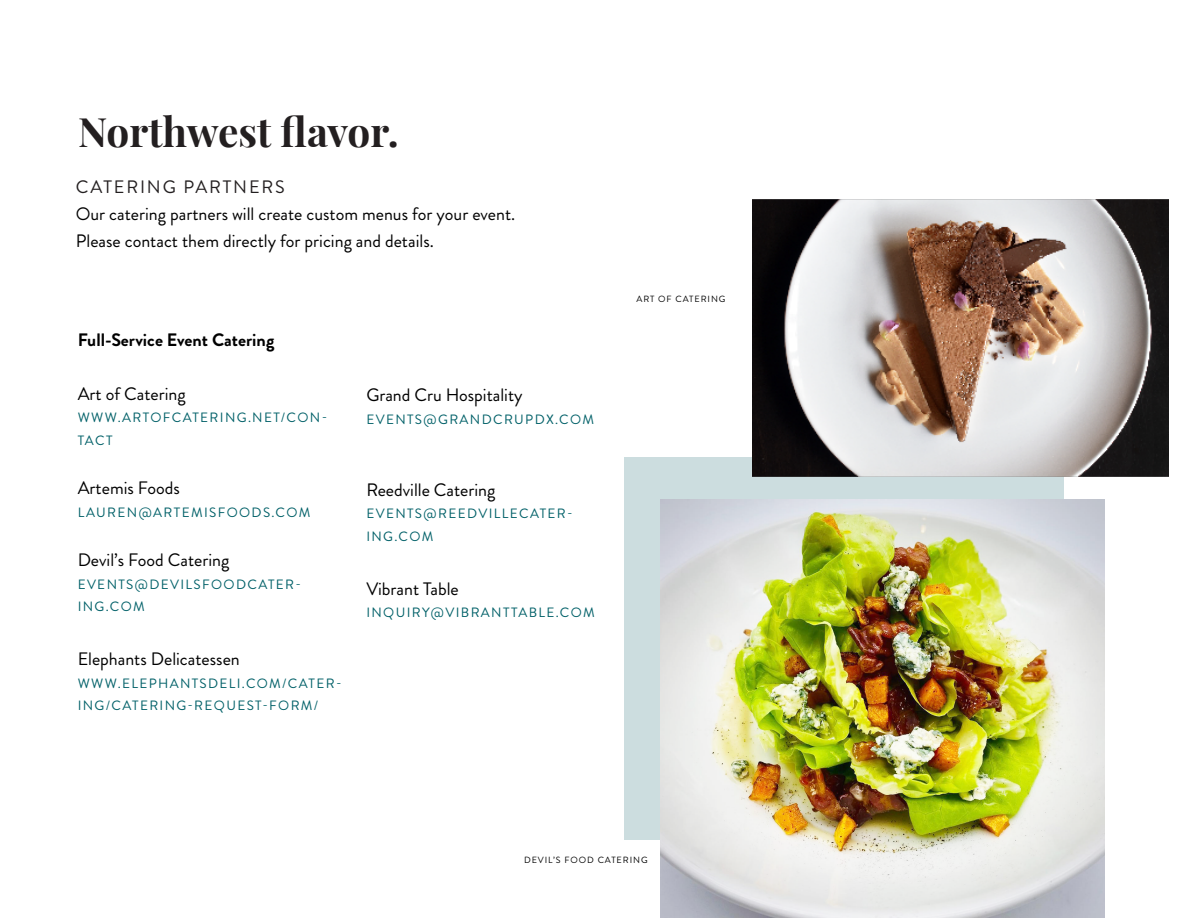
<style>
.page{position:relative;width:1188px;height:918px;background:#fff}
.page>*{position:absolute;margin:0;border:0;box-sizing:border-box;transform-origin:0 0}
.t1{font:700 40.5px "Playfair Display";color:#231f20}
.t2{font:18px/27px "Brandon Grotesque";color:#000}
.t3{font:700 18px "Brandon Grotesque";color:#000}
.t4{font:18px "Brandon Grotesque";letter-spacing:.1em;color:#231f20}
.t5{font:13.5px/22.5px "Brandon Grotesque";letter-spacing:.1em;color:#006068}
.t6{font:9px "Brandon Grotesque";letter-spacing:.1em;color:#000}
</style>
<div class="page">
<div style="left:625px;top:457px;width:439px;height:383px;background:#ccdddf"></div>
<img style="left:661px;top:499px;width:443px;height:419px">
<img style="left:753px;top:199px;width:416px;height:278px">
<h1 class="t1" style="left:78px;top:99px;width:322px">Northwest flavor.</h1>
<p class="t4" style="left:76px;top:175px;width:210px">CATERING PARTNERS</p>
<p class="t2" style="left:76px;top:201px;width:441px">Our catering partners will create custom menus for your event.<br>Please contact them directly for pricing and details.</p>
<p class="t3" style="left:78px;top:327px;width:198px">Full-Service Event Catering</p>
<p class="t2" style="left:78px;top:380px;width:110px">Art of Catering</p>
<p class="t5" style="left:78px;top:407px;width:251px">WWW.ARTOFCATERING.NET/CON-<br>TACT</p>
<p class="t2" style="left:78px;top:475px;width:104px">Artemis Foods</p>
<p class="t5" style="left:78px;top:501px;width:234px">LAUREN@ARTEMISFOODS.COM</p>
<p class="t2" style="left:78px;top:547px;width:153px">Devil’s Food Catering</p>
<p class="t5" style="left:78px;top:573px;width:225px">EVENTS@DEVILSFOODCATER-<br>ING.COM</p>
<p class="t2" style="left:78px;top:646px;width:164px">Elephants Delicatessen</p>
<p class="t5" style="left:78px;top:672px;width:265px">WWW.ELEPHANTSDELI.COM/CATER-<br>ING/CATERING-REQUEST-FORM/</p>
<p class="t2" style="left:366px;top:382px;width:158px">Grand Cru Hospitality</p>
<p class="t5" style="left:366px;top:408px;width:229px">EVENTS@GRANDCRUPDX.COM</p>
<p class="t2" style="left:366px;top:477px;width:131px">Reedville Catering</p>
<p class="t5" style="left:366px;top:503px;width:208px">EVENTS@REEDVILLECATER-<br>ING.COM</p>
<p class="t2" style="left:366px;top:576px;width:94px">Vibrant Table</p>
<p class="t5" style="left:366px;top:602px;width:230px">INQUIRY@VIBRANTTABLE.COM</p>
<p class="t6" style="left:637px;top:293px;width:90px">ART OF CATERING</p>
<p class="t6" style="left:524px;top:854px;width:125px">DEVIL’S FOOD CATERING</p>
</div>
